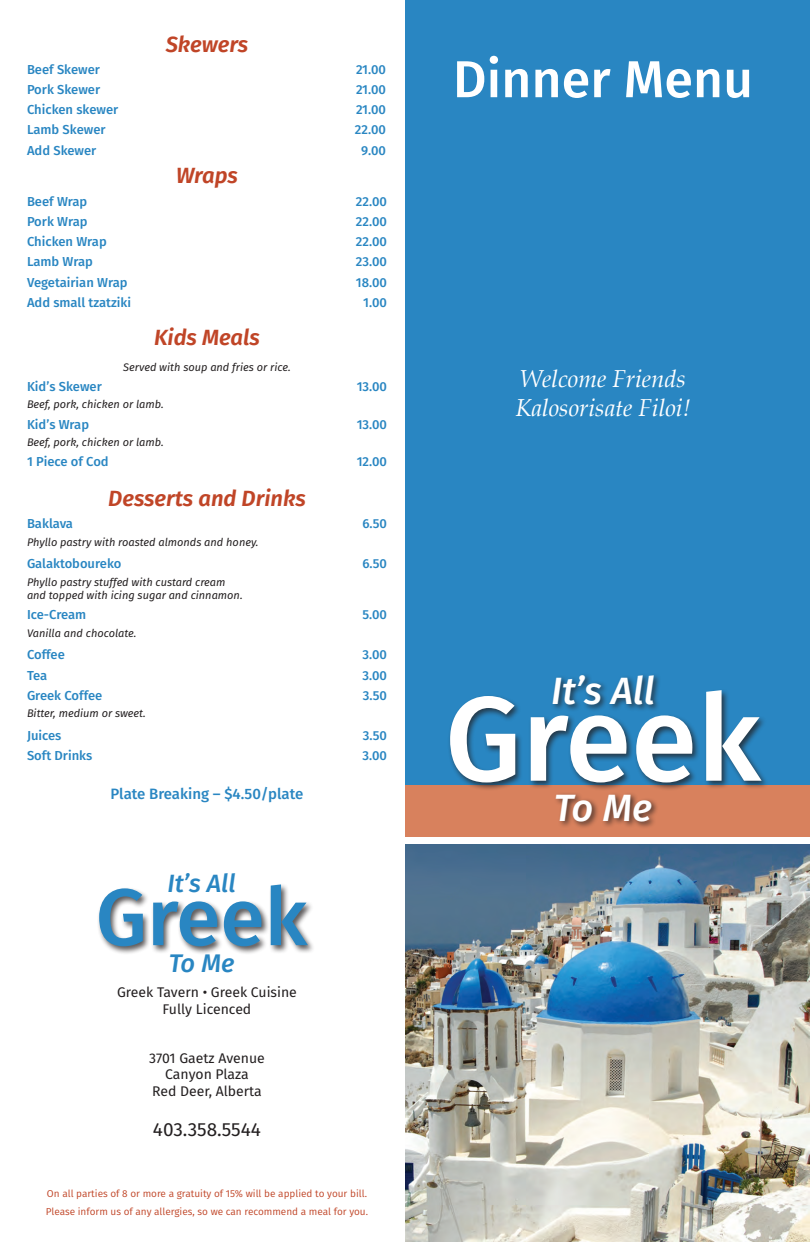
<style>
.page{position:relative;width:810px;height:1242px;background:#fff}
.page>*{position:absolute;margin:0;border:0;box-sizing:border-box;transform-origin:0 0}
.t1{font:500 120px "Fira Sans";color:#fff}
.t2{font:500 80.4px "Fira Sans";color:#2986c2}
.t3{font:500 52px "Fira Sans";color:#fff}
.t4{font:italic 500 38px "Fira Sans";color:#fff}
.t5{font:italic 500 25.5px "Fira Sans";color:#2986c2}
.t6{font:italic 500 25px "Fira Sans";color:#2986c2}
.t7{font:italic 24px/28.8px "Palatino";color:#fff}
.t8{font:italic 600 22px "Fira Sans";color:#c04527}
.t9{font:19px "Fira Sans";color:#231f20}
.t10{font:500 15px "Fira Sans";color:#2986c2}
.t11{font:14px/16.8px "Fira Sans";color:#231f20;text-align:center}
.t12{font:500 13px "Fira Sans";color:#2986c2}
.t13{font:italic 11px/13.2px "Fira Sans";color:#231f20}
.t14{font:10px/18px "Fira Sans";color:#c04527}
</style>
<div class="page">
<div style="left:405px;top:0;width:405px;height:785px;background:#2986c2"></div>
<div style="left:405px;top:785px;width:405px;height:52px;background:#d8815d"></div>
<img style="left:405px;top:844px;width:405px;height:398px">
<div style="left:448px;top:688px;width:321px;height:103px;background:#231f20;opacity:.75"></div>
<div style="left:550px;top:672px;width:112px;height:41px;background:#231f20;opacity:.75"></div>
<div style="left:554px;top:791px;width:105px;height:38px;background:#231f20;opacity:.75"></div>
<div style="left:97px;top:883px;width:219px;height:72px;background:#231f20;opacity:.75"></div>
<h3 class="t8" style="left:166px;top:27px;width:84px">Skewers</h3>
<p class="t12" style="left:27px;top:59px;width:75px">Beef Skewer</p>
<p class="t12" style="left:356px;top:59px;width:31px">21.00</p>
<p class="t12" style="left:27px;top:79px;width:75px">Pork Skewer</p>
<p class="t12" style="left:356px;top:79px;width:31px">21.00</p>
<p class="t12" style="left:27px;top:99px;width:93px">Chicken skewer</p>
<p class="t12" style="left:356px;top:99px;width:31px">21.00</p>
<p class="t12" style="left:27px;top:119px;width:80px">Lamb Skewer</p>
<p class="t12" style="left:355px;top:119px;width:33px">22.00</p>
<p class="t12" style="left:27px;top:140px;width:71px">Add Skewer</p>
<p class="t12" style="left:361px;top:140px;width:26px">9.00</p>
<h3 class="t8" style="left:176px;top:158px;width:63px">Wraps</h3>
<p class="t12" style="left:27px;top:191px;width:62px">Beef Wrap</p>
<p class="t12" style="left:356px;top:191px;width:33px">22.00</p>
<p class="t12" style="left:27px;top:211px;width:62px">Pork Wrap</p>
<p class="t12" style="left:356px;top:211px;width:33px">22.00</p>
<p class="t12" style="left:27px;top:231px;width:81px">Chicken Wrap</p>
<p class="t12" style="left:356px;top:231px;width:33px">22.00</p>
<p class="t12" style="left:27px;top:252px;width:67px">Lamb Wrap</p>
<p class="t12" style="left:356px;top:252px;width:33px">23.00</p>
<p class="t12" style="left:27px;top:272px;width:102px">Vegetairian Wrap</p>
<p class="t12" style="left:356px;top:272px;width:33px">18.00</p>
<p class="t12" style="left:27px;top:292px;width:106px">Add small tzatziki</p>
<p class="t12" style="left:363px;top:292px;width:25px">1.00</p>
<h3 class="t8" style="left:154px;top:320px;width:107px">Kids Meals</h3>
<p class="t13" style="left:123px;top:360px;width:169px">Served with soup and fries or rice.</p>
<p class="t12" style="left:27px;top:376px;width:76px">Kid’s Skewer</p>
<p class="t12" style="left:357px;top:376px;width:32px">13.00</p>
<p class="t13" style="left:27px;top:398px;width:138px">Beef, pork, chicken or lamb.</p>
<p class="t12" style="left:27px;top:414px;width:64px">Kid’s Wrap</p>
<p class="t12" style="left:357px;top:414px;width:32px">13.00</p>
<p class="t13" style="left:27px;top:436px;width:138px">Beef, pork, chicken or lamb.</p>
<p class="t12" style="left:27px;top:451px;width:83px">1 Piece of Cod</p>
<p class="t12" style="left:357px;top:451px;width:32px">12.00</p>
<h3 class="t8" style="left:108px;top:480px;width:199px">Desserts and Drinks</h3>
<p class="t12" style="left:27px;top:513px;width:48px">Baklava</p>
<p class="t12" style="left:362px;top:513px;width:26px">6.50</p>
<p class="t13" style="left:27px;top:535px;width:233px">Phyllo pastry with roasted almonds and honey.</p>
<p class="t12" style="left:27px;top:553px;width:96px">Galaktoboureko</p>
<p class="t12" style="left:362px;top:553px;width:26px">6.50</p>
<p class="t13" style="left:27px;top:575px;width:217px">Phyllo pastry stuffed with custard cream and topped with icing sugar and cinnamon.</p>
<p class="t12" style="left:27px;top:604px;width:61px">Ice-Cream</p>
<p class="t12" style="left:362px;top:604px;width:26px">5.00</p>
<p class="t13" style="left:27px;top:626px;width:111px">Vanilla and chocolate.</p>
<p class="t12" style="left:27px;top:644px;width:39px">Coffee</p>
<p class="t12" style="left:363px;top:644px;width:26px">3.00</p>
<p class="t12" style="left:27px;top:665px;width:22px">Tea</p>
<p class="t12" style="left:363px;top:665px;width:26px">3.00</p>
<p class="t12" style="left:27px;top:685px;width:77px">Greek Coffee</p>
<p class="t12" style="left:363px;top:685px;width:26px">3.50</p>
<p class="t13" style="left:27px;top:707px;width:120px">Bitter, medium or sweet.</p>
<p class="t12" style="left:27px;top:725px;width:36px">Juices</p>
<p class="t12" style="left:363px;top:725px;width:26px">3.50</p>
<p class="t12" style="left:27px;top:745px;width:67px">Soft Drinks</p>
<p class="t12" style="left:363px;top:745px;width:26px">3.00</p>
<p class="t10" style="left:111px;top:782px;width:194px">Plate Breaking – $4.50/plate</p>
<h3 class="t6" style="left:168px;top:864px;width:70px">It’s All</h3>
<h2 class="t2" style="left:96px;top:853px;width:213px">Greek</h2>
<h3 class="t5" style="left:169px;top:943px;width:67px">To Me</h3>
<p class="t11" style="left:117px;top:983px;width:181px">Greek Tavern • Greek Cuisine<br>Fully Licenced</p>
<p class="t11" style="left:149px;top:1049px;width:117px">3701 Gaetz Avenue<br>Canyon Plaza<br>Red Deer, Alberta</p>
<h3 class="t9" style="left:153px;top:1115px;width:110px">403.358.5544</h3>
<p class="t14" style="left:46px;top:1184px;width:324px">On all parties of 8 or more a gratuity of 15% will be applied to your bill.<br>Please inform us of any allergies, so we can recommend a meal for you.</p>
<h3 class="t3" style="left:453px;top:37px;width:302px">Dinner Menu</h3>
<h3 class="t7" style="left:515px;top:364px;width:177px">Welcome Friends<br>Kalosorisate Filoi!</h3>
<h3 class="t4" style="left:551px;top:660px;width:105px">It’s All</h3>
<h1 class="t1" style="left:445px;top:642px;width:318px">Greek</h1>
<h3 class="t4" style="left:554px;top:777px;width:100px">To Me</h3>
</div>
